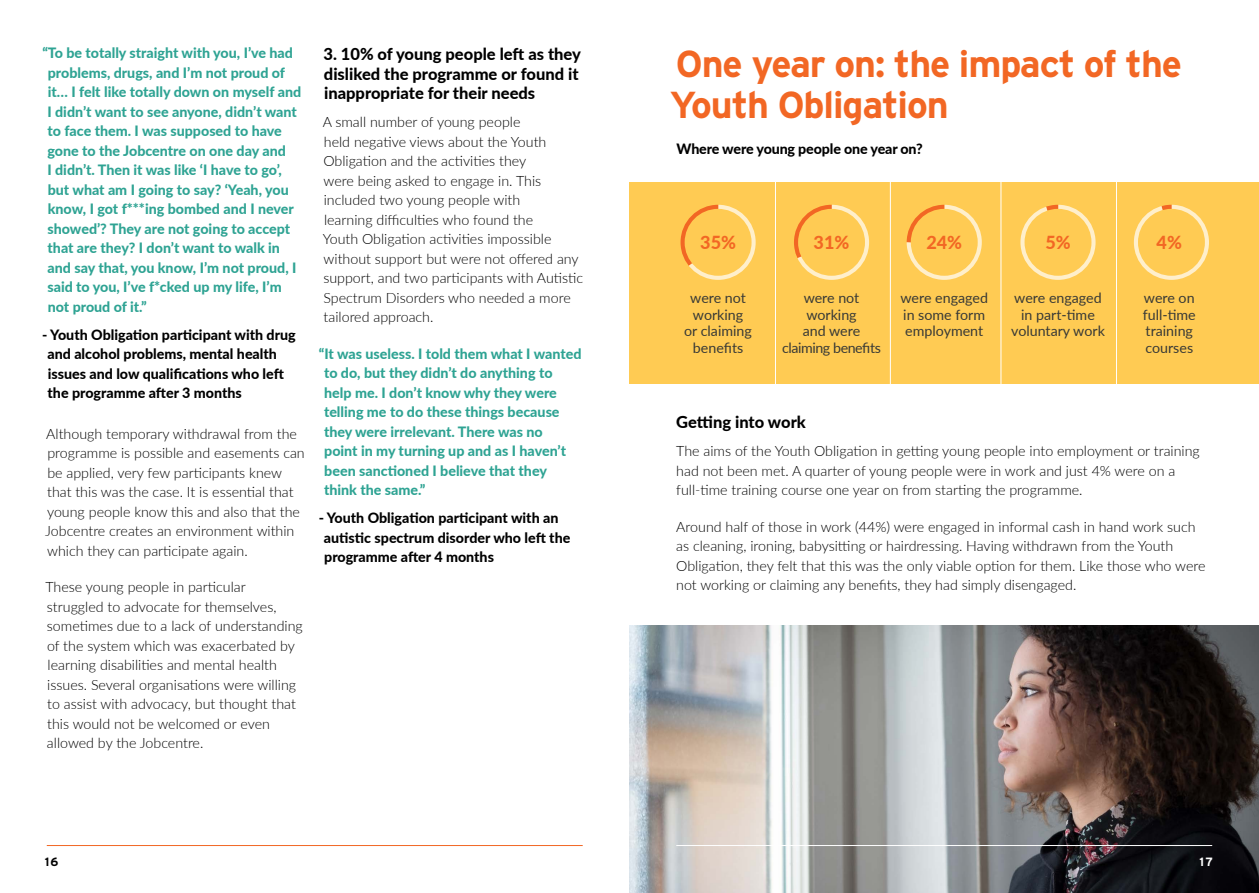
<style>
.page{position:relative;width:1259px;height:893px;background:#fff}
.page>*{position:absolute;margin:0;border:0;box-sizing:border-box;transform-origin:0 0}
.t1{font:700 37.5px/40.5px "Interstate";letter-spacing:-.03em;color:#f26724}
.t2{font:800 18px "Lato";color:#f26724}
.t3{font:800 16.5px/19.5px "Lato";color:#000}
.t4{font:300 14.25px/19.5px "Lato";color:#000}
.t5{font:800 14.25px/19.5px "Lato";color:#2ea393}
.t6{font:800 14.25px/19.5px "Lato";color:#000}
.t7{font:14.25px/16.5px "Lato";color:#393a36;text-align:center}
.t8{font:700 12px "Interstate";color:#000}
.t9{font:700 12px "Interstate";color:#fff}
</style>
<div class="page">
<div style="left:629px;top:182px;width:630px;height:202px;background:#ffcb53"></div>
<img style="left:629px;top:625px;width:630px;height:268px">
<hr style="left:775px;top:181px;width:1px;height:204px;background:#fff">
<hr style="left:890px;top:181px;width:1px;height:204px;background:#fff">
<hr style="left:1000px;top:181px;width:1px;height:204px;background:#fff">
<hr style="left:1116px;top:181px;width:1px;height:204px;background:#fff">
<svg style="left:680px;top:205px;width:75px;height:75px"></svg>
<svg style="left:794px;top:205px;width:75px;height:75px"></svg>
<svg style="left:906px;top:205px;width:75px;height:75px"></svg>
<svg style="left:1020px;top:205px;width:75px;height:75px"></svg>
<svg style="left:1134px;top:205px;width:75px;height:75px"></svg>
<hr style="left:676px;top:845px;width:536px;height:1px;background:#fff">
<hr style="left:47px;top:845px;width:536px;height:1px;background:#f26724">
<p class="t5" style="left:47px;top:43px;width:255px;text-indent:-5px">“To be totally straight with you, I’ve had problems, drugs, and I’m not proud of it… I felt like totally down on myself and I didn’t want to see anyone, didn’t want to face them. I was supposed to have gone to the Jobcentre on one day and<br>I didn’t. Then it was like ‘I have to go’, but what am I going to say? ‘Yeah, you know, I got f***ing bombed and I never showed’? They are not going to accept that are they? I don’t want to walk in and say that, you know, I’m not proud, I said to you, I’ve f*cked up my life, I’m not proud of it.”</p>
<p class="t6" style="left:47px;top:324px;width:250px;text-indent:-5px">- Youth Obligation participant with drug and alcohol problems, mental health issues and low qualifications who left the programme after 3 months</p>
<p class="t4" style="left:45px;top:424px;width:261px">Although temporary withdrawal from the programme is possible and easements can be applied, very few participants knew that this was the case. It is essential that young people know this and also that the Jobcentre creates an environment within which they can participate again.</p>
<p class="t4" style="left:46px;top:577px;width:259px">These young people in particular struggled to advocate for themselves, sometimes due to a lack of understanding of the system which was exacerbated by learning disabilities and mental health issues. Several organisations were willing to assist with advocacy, but thought that this would not be welcomed or even allowed by the Jobcentre.</p>
<p class="t3" style="left:323px;top:44px;width:259px">3. 10% of young people left as they disliked the programme or found it inappropriate for their needs</p>
<p class="t4" style="left:323px;top:112px;width:262px">A small number of young people<br>held negative views about the Youth Obligation and the activities they<br>were being asked to engage in. This included two young people with<br>learning difficulties who found the<br>Youth Obligation activities impossible without support but were not offered any support, and two participants with Autistic Spectrum Disorders who needed a more tailored approach.</p>
<p class="t5" style="left:324px;top:343px;width:259px;text-indent:-5px">“It was useless. I told them what I wanted to do, but they didn’t do anything to help me. I don’t know why they were telling me to do these things because they were irrelevant. There was no<br>point in my turning up and as I haven’t been sanctioned I believe that they think the same.”</p>
<p class="t6" style="left:324px;top:507px;width:248px;text-indent:-5px">- Youth Obligation participant with an autistic spectrum disorder who left the programme after 4 months</p>
<h1 class="t1" style="left:670px;top:43px;width:513px">One year on: the impact of the<br>Youth Obligation</h1>
<p class="t6" style="left:676px;top:138px;width:248px">Where were young people one year on?</p>
<p class="t2" style="left:700px;top:229px;width:37px">35%</p>
<p class="t2" style="left:813px;top:229px;width:37px">31%</p>
<p class="t2" style="left:926px;top:229px;width:37px">24%</p>
<p class="t2" style="left:1045px;top:229px;width:27px">5%</p>
<p class="t2" style="left:1156px;top:229px;width:27px">4%</p>
<p class="t7" style="left:684px;top:289px;width:69px">were not working<br>or claiming benefits</p>
<p class="t7" style="left:782px;top:289px;width:100px">were not working<br>and were claiming benefits</p>
<p class="t7" style="left:900px;top:289px;width:89px;text-align:left">were engaged in some form employment</p>
<p class="t7" style="left:1142px;top:289px;width:54px;text-align:left">were on full-time training courses</p>
<p class="t7" style="left:1011px;top:289px;width:95px">were engaged in part-time voluntary work</p>
<p class="t3" style="left:676px;top:412px;width:131px">Getting into work</p>
<p class="t4" style="left:676px;top:441px;width:525px">The aims of the Youth Obligation in getting young people into employment or training had not been met. A quarter of young people were in work and just 4% were on a full-time training course one year on from starting the programme.</p>
<p class="t4" style="left:676px;top:516px;width:531px">Around half of those in work (44%) were engaged in informal cash in hand work such as cleaning, ironing, babysitting or hairdressing. Having withdrawn from the Youth Obligation, they felt that this was the only viable option for them. Like those who were not working or claiming any benefits, they had simply disengaged.</p>
<p class="t8" style="left:45px;top:855px;width:15px">16</p>
<p class="t9" style="left:1199px;top:855px;width:15px">17</p>
</div>
